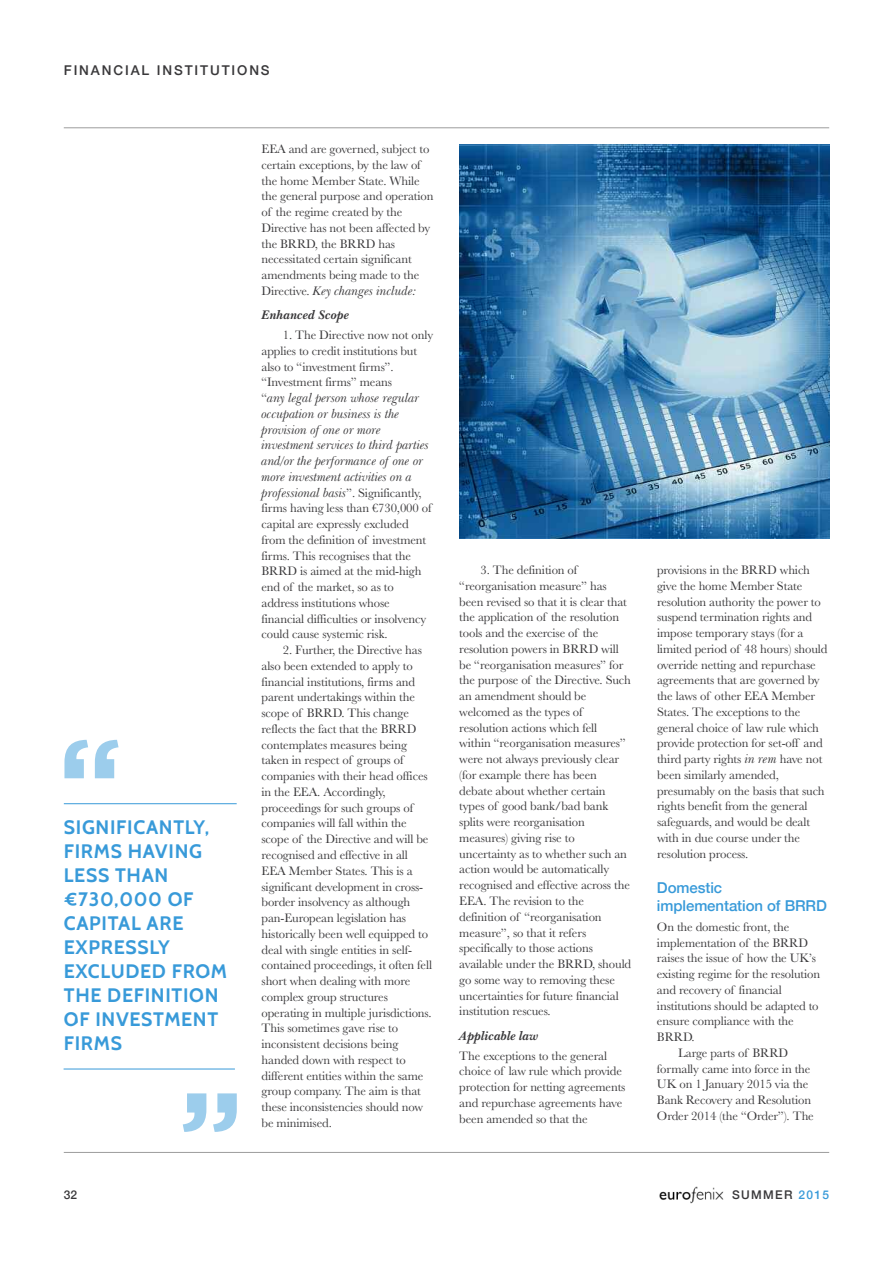
<style>
.page{position:relative;width:893px;height:1263px;background:#fff}
.page>*{position:absolute;margin:0;border:0;box-sizing:border-box;transform-origin:0 0}
.t1{font:700 119.55px "Gotham";color:#9ccdec}
.t2{font:700 19.5px/24px "Cabin";letter-spacing:.035em;color:#389ad9}
.t3{font:500 15px/18px "Helvetica Neue";letter-spacing:-.005em;color:#389ad9}
.t4{font:500 13.5px "Helvetica Neue";letter-spacing:.14em;color:#39383a}
.t5{font:12.75px/15.8px "Baskerville";letter-spacing:-.01em;color:#39383a}
.t6{font:italic 700 12.75px "Baskerville BT";letter-spacing:-.01em;color:#39383a}
.t7{font:500 12px "Helvetica Neue";letter-spacing:.11em;color:#39383a}
.s1{font-family:"Baskerville BT";font-style:italic}
.s2{font-family:"Baskerville BT";font-weight:700;font-style:italic}
.s3{color:#389ad9}
</style>
<div class="page">
<hr style="left:64px;top:1152px;width:765px;height:1px;background:#9c9c9c">
<hr style="left:64px;top:128px;width:765px;height:1px;background:#9c9c9c">
<img style="left:659px;top:1186px;width:65px;height:18px">
<hr style="left:64px;top:803px;width:173px;height:1px;background:#389ad9">
<hr style="left:64px;top:1069px;width:171px;height:1px;background:#389ad9">
<img style="left:459px;top:145px;width:370px;height:394px">
<p class="t4" style="left:64px;top:62px;width:207px">FINANCIAL INSTITUTIONS</p>
<p class="t1" style="left:58px;top:713px;width:66px">“</p>
<p class="t2" style="left:64px;top:815px;width:165px">SIGNIFICANTLY,<br>FIRMS HAVING<br>LESS THAN €730,000 OF<br>CAPITAL ARE<br>EXPRESSLY<br>EXCLUDED FROM<br>THE DEFINITION<br>OF INVESTMENT<br>FIRMS</p>
<p class="t1" style="left:179px;top:1066px;width:66px">”</p>
<p class="t5" style="left:261px;top:141px;width:173px">EEA and are governed, subject to certain exceptions, by the law of the home Member State. While the general purpose and operation of the regime created by the<br>Directive has not been affected by the BRRD, the BRRD has necessitated certain significant amendments being made to the<br>Directive. <span class="s1">Key changes include:</span></p>
<p class="t6" style="left:261px;top:310px;width:89px">Enhanced Scope</p>
<p class="t5" style="left:261px;top:327px;width:173px;text-indent:21px">1. The Directive now not only applies to credit institutions but also to “investment firms”. “Investment firms” means<br>“<span class="s1">any legal person whose regular occupation or business is the provision of one or more investment services to third parties and/or the performance of one or more investment activities on a professional basis</span>”. Significantly, firms having less than €730,000 of capital are expressly excluded from the definition of investment firms. This recognises that the<br>BRRD is aimed at the mid-high end of the market, so as to address institutions whose financial difficulties or insolvency could cause systemic risk.</p>
<p class="t5" style="left:261px;top:642px;width:172px;text-indent:21px">2. Further, the Directive has also been extended to apply to financial institutions, firms and parent undertakings within the scope of BRRD. This change reflects the fact that the BRRD contemplates measures being taken in respect of groups of companies with their head offices in the EEA. Accordingly, proceedings for such groups of companies will fall within the scope of the Directive and will be recognised and effective in all<br>EEA Member States. This is a significant development in cross&shy;border insolvency as although pan-European legislation has historically been well equipped to deal with single entities in self&shy;contained proceedings, it often fell short when dealing with more complex group structures operating in multiple jurisdictions.<br>This sometimes gave rise to inconsistent decisions being handed down with respect to different entities within the same group company. The aim is that these inconsistencies should now be minimised.</p>
<p class="t5" style="left:459px;top:562px;width:173px;text-indent:21px">3. The definition of “reorganisation measure” has been revised so that it is clear that the application of the resolution tools and the exercise of the resolution powers in BRRD will be “reorganisation measures” for the purpose of the Directive. Such an amendment should be welcomed as the types of resolution actions which fell within “reorganisation measures” were not always previously clear (for example there has been debate about whether certain types of good bank/bad bank splits were reorganisation measures) giving rise to uncertainty as to whether such an action would be automatically recognised and effective across the<br>EEA. The revision to the definition of “reorganisation measure”, so that it refers specifically to those actions available under the BRRD, should go some way to removing these uncertainties for future financial institution rescues.</p>
<p class="t5" style="left:459px;top:1025px;width:149px;line-height:20px"><span class="s2">Applicable law<br></span>The exceptions to the general</p>
<p class="t5" style="left:459px;top:1063px;width:168px">choice of law rule which provide protection for netting agreements and repurchase agreements have been amended so that the</p>
<p class="t5" style="left:657px;top:562px;width:172px">provisions in the BRRD which give the home Member State resolution authority the power to suspend termination rights and impose temporary stays (for a limited period of 48 hours) should override netting and repurchase agreements that are governed by the laws of other EEA Member<br>States. The exceptions to the general choice of law rule which provide protection for set-off and third party rights <span class="s1">in rem</span> have not been similarly amended, presumably on the basis that such rights benefit from the general safeguards, and would be dealt with in due course under the resolution process.</p>
<p class="t3" style="left:657px;top:878px;width:171px">Domestic implementation of BRRD</p>
<p class="t5" style="left:657px;top:918px;width:134px">On the domestic front, the</p>
<p class="t5" style="left:657px;top:934px;width:153px">implementation of the BRRD</p>
<p class="t5" style="left:657px;top:950px;width:161px">raises the issue of how the UK’s</p>
<p class="t5" style="left:657px;top:966px;width:165px">existing regime for the resolution</p>
<p class="t5" style="left:657px;top:981px;width:126px">and recovery of financial</p>
<p class="t5" style="left:657px;top:997px;width:163px">institutions should be adapted to</p>
<p class="t5" style="left:657px;top:1013px;width:138px">ensure compliance with the</p>
<p class="t5" style="left:657px;top:1029px;width:39px">BRRD.</p>
<p class="t5" style="left:678px;top:1044px;width:112px">Large parts of BRRD</p>
<p class="t5" style="left:657px;top:1060px;width:155px">formally came into force in the</p>
<p class="t5" style="left:657px;top:1076px;width:153px">UK on 1 January 2015 via the</p>
<p class="t5" style="left:657px;top:1092px;width:156px">Bank Recovery and Resolution</p>
<p class="t5" style="left:657px;top:1107px;width:158px">Order 2014 (the “Order”). The</p>
<p class="t7" style="left:64px;top:1188px;width:15px">32</p>
<p class="t7" style="left:732px;top:1188px;width:99px">SUMMER <span class="s3">2015</span></p>
</div>
